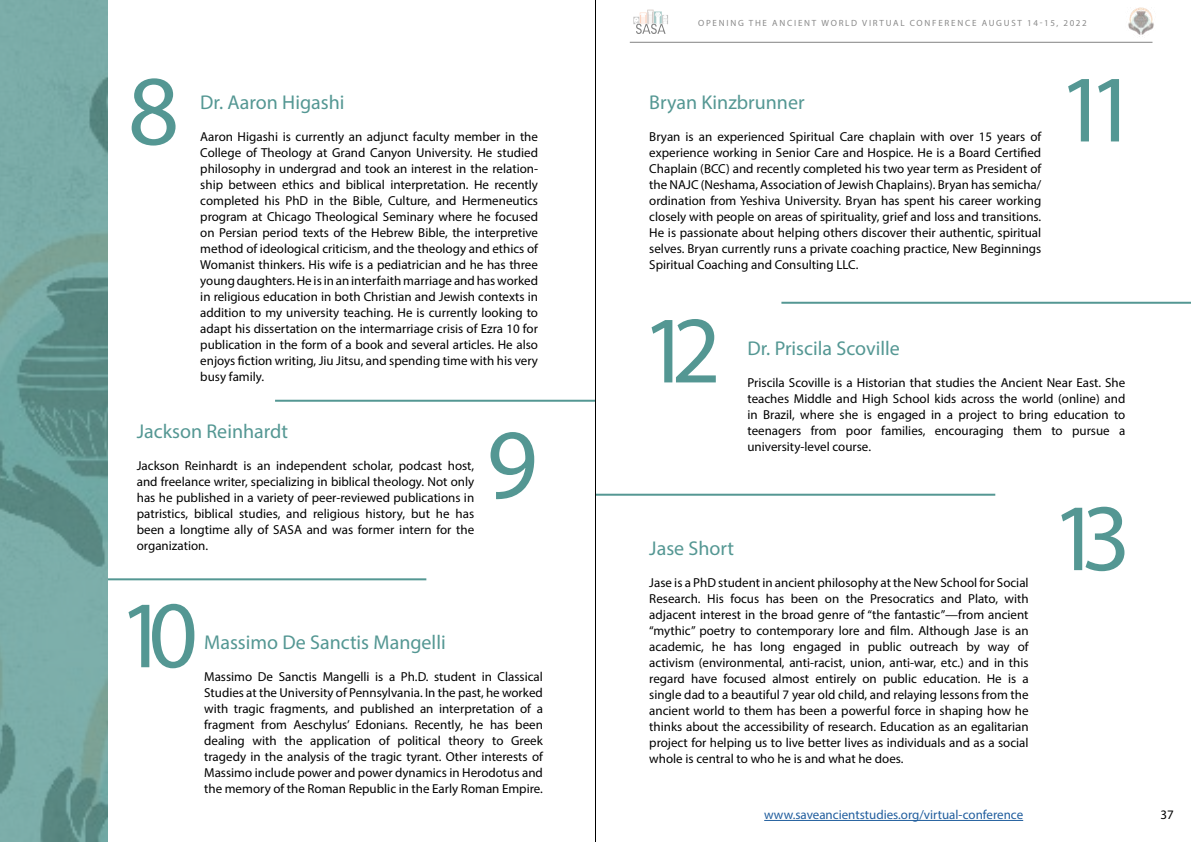
<style>
.page{position:relative;width:1191px;height:842px;background:#fff}
.page>*{position:absolute;margin:0;border:0;box-sizing:border-box;transform-origin:0 0}
.t1{font:100px "Myriad Pro";color:#549793}
.t2{font:96px "Myriad Pro";letter-spacing:-.2em;color:#549793}
.t3{font:20px "Myriad Pro";color:#549793}
.t4{font:13px/16px "Myriad Pro";color:#000;text-align:justify}
.t5{font:13px "Myriad Pro";color:#215e9e}
.t6{font:9px "Myriad Pro";letter-spacing:.195em;color:#8a8a8a}
</style>
<div class="page">
<svg style="left:633px;top:10px;width:35px;height:24px"></svg>
<hr style="left:630px;top:42px;width:522px;height:1px;background:#000">
<img style="left:1128px;top:7px;width:26px;height:30px">
<hr style="left:764px;top:820px;width:259px;height:1px;background:#215e9e">
<hr style="left:275px;top:400px;width:320px;height:2px;background:#549793">
<hr style="left:781px;top:302px;width:410px;height:2px;background:#549793">
<hr style="left:106px;top:578px;width:320px;height:2px;background:#549793">
<hr style="left:595px;top:494px;width:400px;height:2px;background:#549793">
<hr style="left:595px;top:0;width:1px;height:842px;background:#000">
<img style="left:0;top:0;width:108px;height:842px">
<h1 class="t1" style="left:128px;top:49px;width:53px">8</h1>
<h3 class="t3" style="left:200px;top:90px;width:146px">Dr. Aaron Higashi</h3>
<p class="t4" style="left:200px;top:128px;width:339px">Aaron Higashi is currently an adjunct faculty member in the College of Theology at Grand Canyon University. He studied philosophy in undergrad and took an interest in the relation&shy;ship between ethics and biblical interpretation. He recently completed his PhD in the Bible, Culture, and Hermeneutics program at Chicago Theological Seminary where he focused on Persian period texts of the Hebrew Bible, the interpretive method of ideological criticism, and the theology and ethics of Womanist thinkers. His wife is a pediatrician and he has three young daughters. He is in an interfaith marriage and has worked in religious education in both Christian and Jewish contexts in addition to my university teaching. He is currently looking to adapt his dissertation on the intermarriage crisis of Ezra 10 for publication in the form of a book and several articles. He also enjoys fiction writing, Jiu Jitsu, and spending time with his very busy family.</p>
<h3 class="t3" style="left:137px;top:419px;width:153px">Jackson Reinhardt</h3>
<p class="t4" style="left:137px;top:458px;width:339px">Jackson Reinhardt is an independent scholar, podcast host, and freelance writer, specializing in biblical theology. Not only has he published in a variety of peer-reviewed publications in patristics, biblical studies, and religious history, but he has been a longtime ally of SASA and was former intern for the organization.</p>
<h1 class="t1" style="left:486px;top:403px;width:53px">9</h1>
<h2 class="t2" style="left:118px;top:576px;width:81px">10</h2>
<h3 class="t3" style="left:204px;top:630px;width:243px">Massimo De Sanctis Mangelli</h3>
<p class="t4" style="left:204px;top:669px;width:340px">Massimo De Sanctis Mangelli is a Ph.D. student in Classical Studies at the University of Pennsylvania. In the past, he worked with tragic fragments, and published an interpretation of a fragment from Aeschylus’ Edonians. Recently, he has been dealing with the application of political theory to Greek tragedy in the analysis of the tragic tyrant. Other interests of Massimo include power and power dynamics in Herodotus and the memory of the Roman Republic in the Early Roman Empire.</p>
<p class="t6" style="left:698px;top:17px;width:390px">OPENING THE ANCIENT WORLD VIRTUAL CONFERENCE AUGUST 14-15, 2022</p>
<h3 class="t3" style="left:649px;top:90px;width:157px">Bryan Kinzbrunner</h3>
<p class="t4" style="left:649px;top:128px;width:393px">Bryan is an experienced Spiritual Care chaplain with over 15 years of experience working in Senior Care and Hospice. He is a Board Certified Chaplain (BCC) and recently completed his two year term as President of the NAJC (Neshama, Association of Jewish Chaplains). Bryan has semicha/ ordination from Yeshiva University. Bryan has spent his career working closely with people on areas of spirituality, grief and loss and transitions.<br>He is passionate about helping others discover their authentic, spiritual selves. Bryan currently runs a private coaching practice, New Beginnings Spiritual Coaching and Consulting LLC.</p>
<h2 class="t2" style="left:1058px;top:50px;width:81px">11</h2>
<h2 class="t2" style="left:641px;top:291px;width:81px">12</h2>
<h3 class="t3" style="left:747px;top:336px;width:154px">Dr. Priscila Scoville</h3>
<p class="t4" style="left:747px;top:374px;width:379px">Priscila Scoville is a Historian that studies the Ancient Near East. She teaches Middle and High School kids across the world (online) and in Brazil, where she is engaged in a project to bring education to teenagers from poor families, encouraging them to pursue a university-level course.</p>
<h3 class="t3" style="left:649px;top:536px;width:86px">Jase Short</h3>
<p class="t4" style="left:649px;top:574px;width:381px">Jase is a PhD student in ancient philosophy at the New School for Social Research. His focus has been on the Presocratics and Plato, with adjacent interest in the broad genre of “the fantastic”—from ancient “mythic” poetry to contemporary lore and film. Although Jase is an academic, he has long engaged in public outreach by way of activism (environmental, anti-racist, union, anti-war, etc.) and in this regard have focused almost entirely on public education. He is a single dad to a beautiful 7 year old child, and relaying lessons from the ancient world to them has been a powerful force in shaping how he thinks about the accessibility of research. Education as an egalitarian project for helping us to live better lives as individuals and as a social whole is central to who he is and what he does.</p>
<h2 class="t2" style="left:1051px;top:479px;width:81px">13</h2>
<p class="t5" style="left:764px;top:807px;width:260px">www.saveancientstudies.org/virtual-conference</p>
<p class="t4" style="left:1160px;top:806px;width:15px">37</p>
</div>
